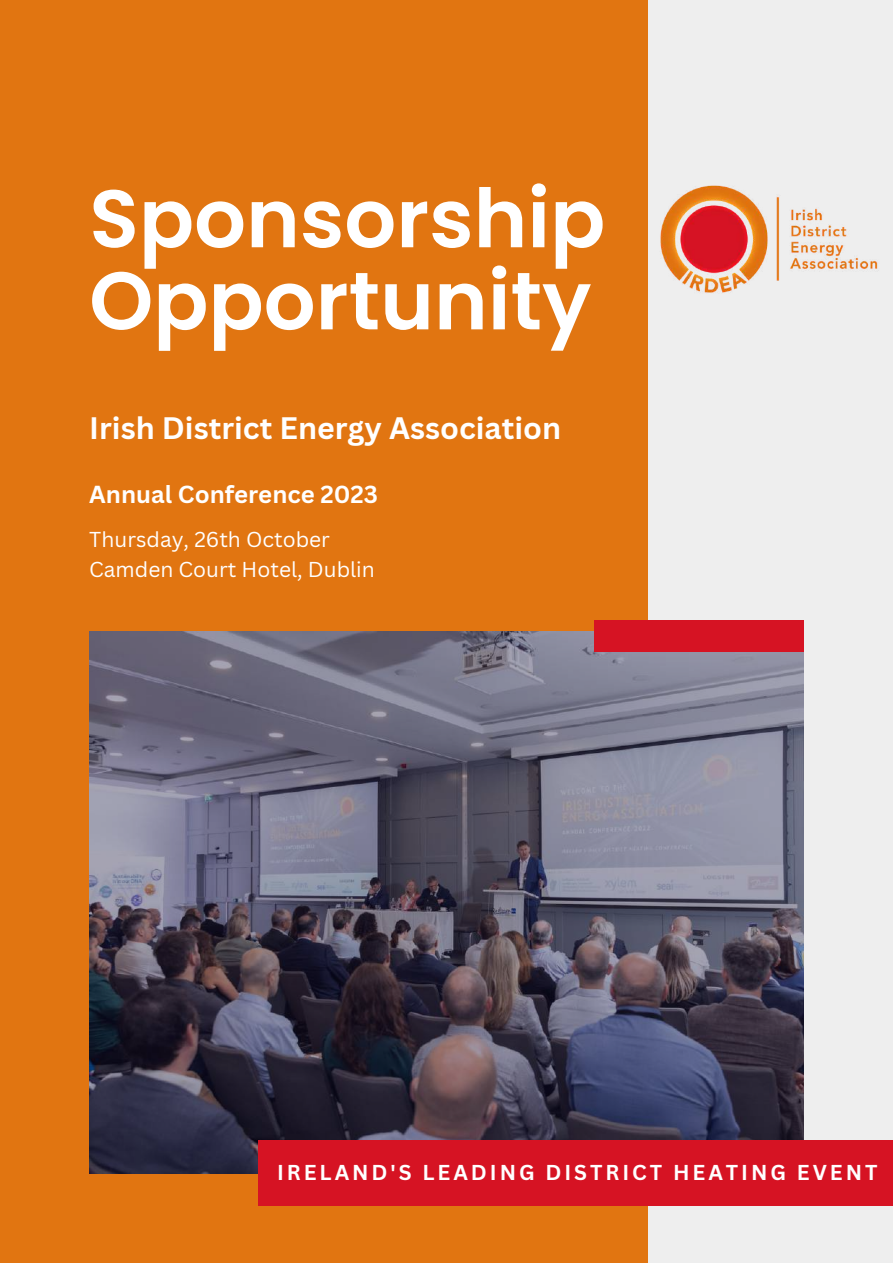
<style>
.page{position:relative;width:893px;height:1264px;background:#fff}
.page>*{position:absolute;margin:0;border:0;box-sizing:border-box;transform-origin:0 0}
.t1{font:600 81.45px/82.1px "Poppins";color:#fff}
.t2{font:700 30.15px "Canva Sans";color:#fff}
.t3{font:700 24px "Canva Sans";color:#fff}
.t4{font:21px/29.2px "Canva Sans";color:#fff}
.t5{font:700 21px "Canva Sans";letter-spacing:.14em;color:#fff}
</style>
<div class="page">
<div style="left:0;top:0;width:892px;height:1262px;background:#eee"></div>
<div style="left:0;top:0;width:648px;height:1262px;background:#e17511"></div>
<svg style="left:89px;top:631px;width:714px;height:542px;background:#5c596c"></svg>
<div style="left:258px;top:1140px;width:634px;height:65px;background:#d61323"></div>
<div style="left:594px;top:620px;width:209px;height:31px;background:#d61323"></div>
<img style="left:660px;top:185px;width:218px;height:108px">
<h1 class="t1" style="left:89px;top:178px;width:517px">Sponsorship<br>Opportunity</h1>
<h2 class="t2" style="left:89px;top:407px;width:473px">Irish District Energy Association</h2>
<p class="t3" style="left:89px;top:477px;width:290px">Annual Conference 2023</p>
<p class="t4" style="left:89px;top:524px;width:287px">Thursday, 26th October<br>Camden Court Hotel, Dublin</p>
<p class="t5" style="left:277px;top:1157px;width:601px">IRELAND'S LEADING DISTRICT HEATING EVENT</p>
</div>
